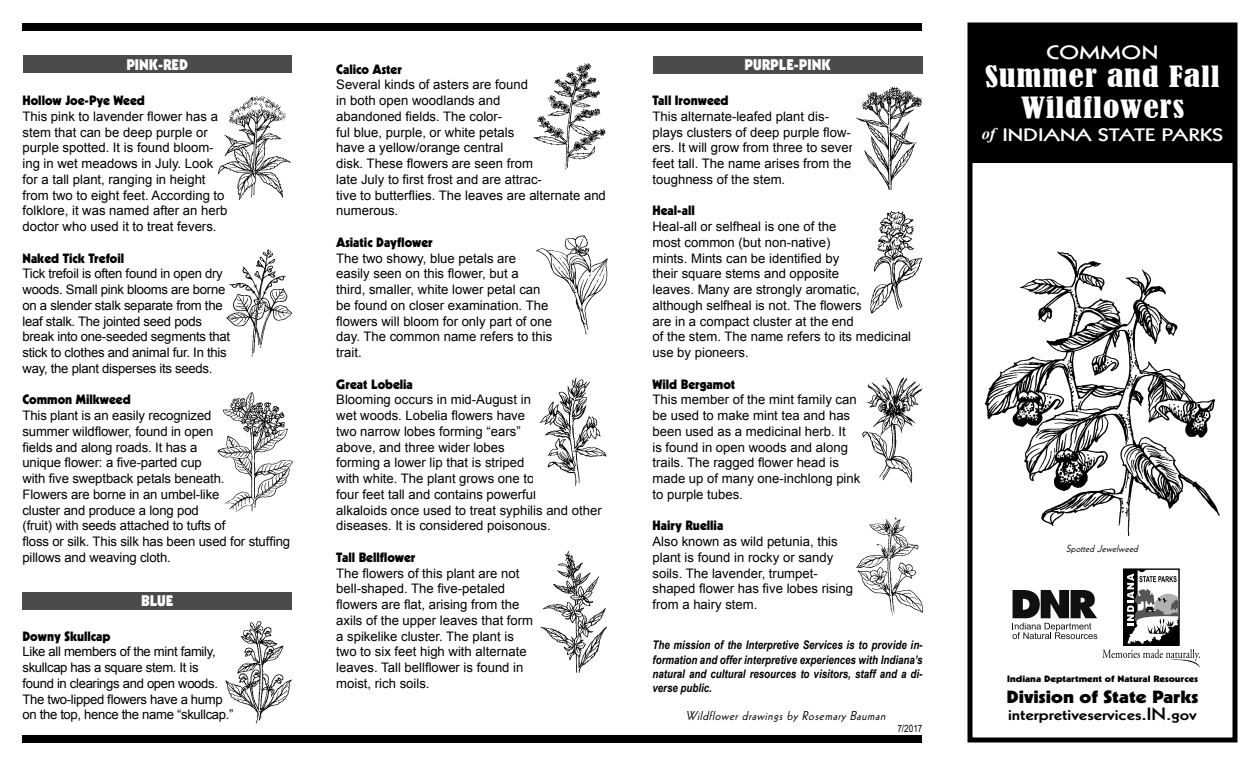
<style>
.page{position:relative;width:1260px;height:765px;background:#fff}
.page>*{position:absolute;margin:0;border:0;box-sizing:border-box;transform-origin:0 0}
.t1{font:condensed 27.5px "Bernard";letter-spacing:.025em;color:#fff;scale:1.25 1}
.t2{font:800 18.75px "Kabel LT Std";letter-spacing:.025em;color:#fff;scale:1.25 1}
.t3{font:800 17.5px "Kabel LT Std";letter-spacing:.015em;color:#fff;scale:1.25 1}
.t4{font:800 17.25px "Kabel LT Std";color:#000;scale:1.2 1}
.t5{font:900 17.25px "Kabel LT Std";color:#000;scale:1.2 1}
.t6{font:italic 700 16.25px "Times New Roman";color:#fff}
.t7{font:900 15px "Kabel LT Std";color:#fff}
.t8{font:13.12px/15.8px "Arial";color:#000}
.t9{font:13.12px/15.8px "Arial";letter-spacing:-.02em;color:#000}
.t10{font:900 13.12px "Kabel LT Std";color:#000}
.t11{font:13.12px/15.8px "Arial";letter-spacing:-.025em;color:#000}
.t12{font:italic 12.5px "Kabel LT Std";color:#000}
.t13{font:italic 700 11.88px/14.2px "Arial Narrow";color:#000;text-align:justify}
.t14{font:italic 10px "Kabel LT Std";color:#000}
.t15{font:10px "Arial Narrow";color:#000}
.t16{font:900 9px "Kabel LT Std";color:#000;scale:1.2 1}
</style>
<div class="page">
<div style="left:971px;top:26px;width:263px;height:137px;background:#000"></div>
<div style="left:22px;top:735px;width:900px;height:7px;background:#000"></div>
<div style="left:968px;top:22px;width:270px;height:720px;border:5px solid #000"></div>
<img style="left:984px;top:251px;width:236px;height:285px">
<img style="left:217px;top:95px;width:74px;height:105px">
<img style="left:226px;top:249px;width:67px;height:109px">
<img style="left:225px;top:621px;width:67px;height:103px">
<img style="left:533px;top:63px;width:73px;height:107px">
<img style="left:536px;top:235px;width:72px;height:100px">
<img style="left:539px;top:378px;width:68px;height:109px">
<img style="left:540px;top:551px;width:67px;height:122px">
<img style="left:856px;top:86px;width:66px;height:104px">
<img style="left:870px;top:210px;width:53px;height:104px">
<img style="left:862px;top:377px;width:61px;height:106px">
<img style="left:856px;top:517px;width:67px;height:99px">
<img style="left:217px;top:392px;width:76px;height:120px">
<div style="left:22px;top:23px;width:900px;height:7px;background:#000"></div>
<div style="left:23px;top:55px;width:268px;height:18px;background:#4b4b4b"></div>
<div style="left:653px;top:56px;width:269px;height:17px;background:#4b4b4b"></div>
<div style="left:22px;top:592px;width:270px;height:18px;background:#4b4b4b"></div>
<svg style="left:1013px;top:590px;width:84px;height:49px"></svg>
<svg style="left:1103px;top:570px;width:97px;height:98px"></svg>
<p class="t7" style="left:126px;top:55px;width:63px">PINK-RED</p>
<p class="t7" style="left:744px;top:55px;width:88px">PURPLE-PINK</p>
<p class="t10" style="left:336px;top:61px;width:67px">Calico Aster</p>
<p class="t8" style="left:336px;top:77px;width:271px">Several kinds of asters are found<br>in both open woodlands and<br>abandoned fields. The color-<br>ful blue, purple, or white petals<br>have a yellow/orange central<br>disk. These flowers are seen from<br>late July to first frost and are attrac-<br>tive to butterflies. The leaves are alternate and numerous.</p>
<p class="t10" style="left:336px;top:234px;width:98px">Asiatic Dayflower</p>
<p class="t8" style="left:336px;top:250px;width:218px">The two showy, blue petals are easily seen on this flower, but a<br>third, smaller, white lower petal can be found on closer examination. The flowers will bloom for only part of one day. The common name refers to this trait.</p>
<p class="t10" style="left:336px;top:376px;width:78px">Great Lobelia</p>
<p class="t8" style="left:336px;top:392px;width:267px">Blooming occurs in mid-August in<br>wet woods. Lobelia flowers have<br>two narrow lobes forming “ears”<br>above, and three wider lobes<br>forming a lower lip that is striped<br>with white. The plant grows one to<br>four feet tall and contains powerful<br>alkaloids once used to treat syphilis and other diseases. It is considered poisonous.</p>
<p class="t10" style="left:336px;top:549px;width:81px">Tall Bellflower</p>
<p class="t8" style="left:336px;top:565px;width:198px">The flowers of this plant are not bell-shaped. The five-petaled flowers are flat, arising from the axils of the upper leaves that form a spikelike cluster. The plant is two to six feet high with alternate leaves. Tall bellflower is found in moist, rich soils.</p>
<p class="t10" style="left:652px;top:92px;width:78px">Tall Ironweed</p>
<p class="t8" style="left:652px;top:108px;width:205px">This alternate-leafed plant dis&shy;plays clusters of deep purple flow&shy;ers. It will grow from three to seven feet tall. The name arises from the toughness of the stem.</p>
<p class="t10" style="left:652px;top:202px;width:44px">Heal-all</p>
<p class="t8" style="left:652px;top:219px;width:260px">Heal-all or selfheal is one of the<br>most common (but non-native)<br>mints. Mints can be identified by<br>their square stems and opposite<br>leaves. Many are strongly aromatic, although selfheal is not. The flowers<br>are in a compact cluster at the end<br>of the stem. The name refers to its medicinal use by pioneers.</p>
<p class="t10" style="left:652px;top:376px;width:84px">Wild Bergamot</p>
<p class="t8" style="left:652px;top:392px;width:209px">This member of the mint family can be used to make mint tea and has been used as a medicinal herb. It<br>is found in open woods and along trails. The ragged flower head is made up of many one-inchlong pink to purple tubes.</p>
<p class="t10" style="left:652px;top:517px;width:72px">Hairy Ruellia</p>
<p class="t8" style="left:652px;top:534px;width:202px">Also known as wild petunia, this plant is found in rocky or sandy soils. The lavender, trumpet&shy;shaped flower has five lobes rising from a hairy stem.</p>
<p class="t10" style="left:22px;top:92px;width:124px">Hollow Joe-Pye Weed</p>
<p class="t8" style="left:22px;top:108px;width:206px">This pink to lavender flower has a stem that can be deep purple or purple spotted. It is found bloom&shy;ing in wet meadows in July. Look for a tall plant, ranging in height from two to eight feet. According to folklore, it was named after an herb doctor who used it to treat fevers.</p>
<p class="t10" style="left:22px;top:250px;width:103px">Naked Tick Trefoil</p>
<p class="t9" style="left:22px;top:266px;width:209px">Tick trefoil is often found in open dry woods. Small pink blooms are borne on a slender stalk separate from the leaf stalk. The jointed seed pods break into one-seeded segments that stick to clothes and animal fur. In this way, the plant disperses its seeds.</p>
<p class="t10" style="left:22px;top:391px;width:110px">Common Milkweed</p>
<p class="t8" style="left:22px;top:408px;width:269px">This plant is an easily recognized<br>summer wildflower, found in open<br>fields and along roads. It has a<br>unique flower: a five-parted cup<br>with five sweptback petals beneath.<br>Flowers are borne in an umbel-like<br>cluster and produce a long pod<br>(fruit) with seeds attached to tufts of<br>floss or silk. This silk has been used for stuffing pillows and weaving cloth.</p>
<p class="t7" style="left:141px;top:592px;width:34px">BLUE</p>
<p class="t10" style="left:22px;top:628px;width:90px">Downy Skullcap</p>
<p class="t11" style="left:22px;top:644px;width:213px">Like all members of the mint family, skullcap has a square stem. It is<br>found in clearings and open woods.<br>The two-lipped flowers have a hump on the top, hence the name “skullcap.”</p>
<p class="t13" style="left:652px;top:638px;width:272px">The mission of the Interpretive Services is to provide in&shy;formation and offer interpretive experiences with Indiana’s natural and cultural resources to visitors, staff and a di&shy;verse public.</p>
<p class="t12" style="left:686px;top:708px;width:205px">Wildflower drawings by Rosemary Bauman</p>
<p class="t15" style="left:897px;top:721px;width:27px">7/2017</p>
<p class="t2" style="left:1046px;top:42px;width:91px">COMMON</p>
<p class="t1" style="left:985px;top:60px;width:189px">Summer and Fall</p>
<p class="t1" style="left:1021px;top:91px;width:132px">Wildflowers</p>
<p class="t6" style="left:982px;top:122px;width:15px">of</p>
<p class="t3" style="left:1003px;top:125px;width:178px">INDIANA STATE PARKS</p>
<p class="t14" style="left:1066px;top:543px;width:76px">Spotted Jewelweed</p>
<p class="t16" style="left:1007px;top:673px;width:161px">Indiana Deptartment of Natural Resources</p>
<p class="t5" style="left:1006px;top:686px;width:162px">Division of State Parks</p>
<p class="t4" style="left:1008px;top:704px;width:159px">interpretiveservices.IN.gov</p>
</div>
